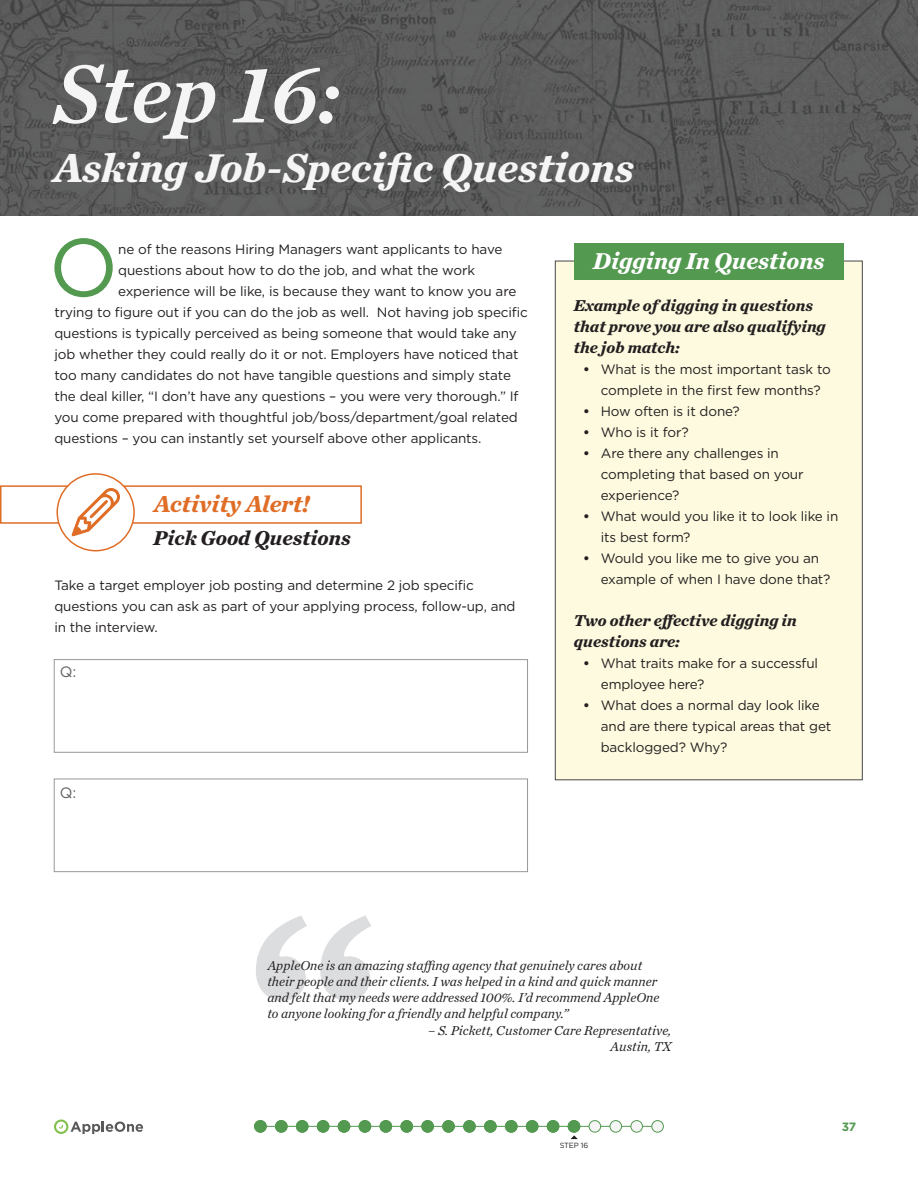
<style>
.page{position:relative;width:918px;height:1188px;background:#fff}
.page>*{position:absolute;margin:0;border:0;box-sizing:border-box;transform-origin:0 0}
.t1{font:700 266.1px "Chronicle Text G1";color:#dcdddf}
.t2{font:italic 85.5px "Chronicle Text G1 Semi";color:#f5f5f6}
.t3{font:81.6px "Gotham";color:#539950}
.t4{font:italic 700 42px "Chronicle Text G1";color:#f5f5f6}
.t5{font:italic 700 24px "Chronicle Text G1";color:#fff}
.t6{font:italic 700 24px "Chronicle Text G1";color:#df6d26}
.t7{font:italic 700 21px "Chronicle Text G1";color:#231f20}
.t8{font:italic 700 16.5px/21px "Chronicle Text G1";color:#231f20}
.t9{font:15px "Gotham";color:#626362}
.t10{font:13.5px/21px "Gotham";letter-spacing:-.01em;color:#231f20}
.t11{font:italic 13.5px/16.2px "Chronicle Text G1";color:#231f20}
.t12{font:700 12px "Gotham";color:#539950}
.t13{font:7.5px "Gotham";letter-spacing:-.02em;color:#231f20}
.s1{font-family:"Chronicle Text G1";font-size:15px}
</style>
<div class="page">
<img style="left:0;top:0;width:918px;height:216px">
<svg style="left:54px;top:1120px;width:89px;height:14px"></svg>
<hr style="left:260px;top:1126px;width:398px;height:1px;background:#539950">
<div style="left:610px;top:1121px;width:12px;height:11px;background:#f5f5f6;border-radius:50%"></div>
<div style="left:610px;top:1120px;width:12px;height:13px;border:1px solid #539950;border-radius:50%"></div>
<div style="left:589px;top:1121px;width:12px;height:11px;background:#f5f5f6;border-radius:50%"></div>
<div style="left:589px;top:1120px;width:12px;height:13px;border:1px solid #539950;border-radius:50%"></div>
<div style="left:652px;top:1121px;width:11px;height:11px;background:#f5f5f6;border-radius:50%"></div>
<div style="left:651px;top:1120px;width:13px;height:13px;border:1px solid #539950;border-radius:50%"></div>
<div style="left:631px;top:1121px;width:11px;height:11px;background:#f5f5f6;border-radius:50%"></div>
<div style="left:631px;top:1120px;width:12px;height:13px;border:1px solid #539950;border-radius:50%"></div>
<div style="left:568px;top:1121px;width:12px;height:11px;background:#539950;border-radius:50%"></div>
<div style="left:568px;top:1120px;width:12px;height:13px;border:1px solid #539950;border-radius:50%"></div>
<div style="left:547px;top:1121px;width:12px;height:11px;background:#539950;border-radius:50%"></div>
<div style="left:547px;top:1120px;width:12px;height:13px;border:1px solid #539950;border-radius:50%"></div>
<div style="left:526px;top:1121px;width:12px;height:11px;background:#539950;border-radius:50%"></div>
<div style="left:526px;top:1120px;width:12px;height:13px;border:1px solid #539950;border-radius:50%"></div>
<div style="left:505px;top:1121px;width:12px;height:11px;background:#539950;border-radius:50%"></div>
<div style="left:505px;top:1120px;width:12px;height:13px;border:1px solid #539950;border-radius:50%"></div>
<div style="left:485px;top:1121px;width:11px;height:11px;background:#539950;border-radius:50%"></div>
<div style="left:484px;top:1120px;width:13px;height:13px;border:1px solid #539950;border-radius:50%"></div>
<div style="left:464px;top:1121px;width:11px;height:11px;background:#539950;border-radius:50%"></div>
<div style="left:463px;top:1120px;width:13px;height:13px;border:1px solid #539950;border-radius:50%"></div>
<div style="left:443px;top:1121px;width:11px;height:11px;background:#539950;border-radius:50%"></div>
<div style="left:442px;top:1120px;width:13px;height:13px;border:1px solid #539950;border-radius:50%"></div>
<div style="left:422px;top:1121px;width:11px;height:11px;background:#539950;border-radius:50%"></div>
<div style="left:421px;top:1120px;width:13px;height:13px;border:1px solid #539950;border-radius:50%"></div>
<div style="left:401px;top:1121px;width:12px;height:11px;background:#539950;border-radius:50%"></div>
<div style="left:401px;top:1120px;width:12px;height:13px;border:1px solid #539950;border-radius:50%"></div>
<div style="left:380px;top:1121px;width:12px;height:11px;background:#539950;border-radius:50%"></div>
<div style="left:380px;top:1120px;width:12px;height:13px;border:1px solid #539950;border-radius:50%"></div>
<div style="left:359px;top:1121px;width:12px;height:11px;background:#539950;border-radius:50%"></div>
<div style="left:359px;top:1120px;width:12px;height:13px;border:1px solid #539950;border-radius:50%"></div>
<div style="left:338px;top:1121px;width:12px;height:11px;background:#539950;border-radius:50%"></div>
<div style="left:338px;top:1120px;width:12px;height:13px;border:1px solid #539950;border-radius:50%"></div>
<div style="left:317px;top:1121px;width:12px;height:11px;background:#539950;border-radius:50%"></div>
<div style="left:317px;top:1120px;width:12px;height:13px;border:1px solid #539950;border-radius:50%"></div>
<div style="left:296px;top:1121px;width:12px;height:11px;background:#539950;border-radius:50%"></div>
<div style="left:296px;top:1120px;width:12px;height:13px;border:1px solid #539950;border-radius:50%"></div>
<div style="left:276px;top:1121px;width:11px;height:11px;background:#539950;border-radius:50%"></div>
<div style="left:275px;top:1120px;width:12px;height:13px;border:1px solid #539950;border-radius:50%"></div>
<div style="left:255px;top:1121px;width:11px;height:11px;background:#539950;border-radius:50%"></div>
<div style="left:254px;top:1120px;width:13px;height:13px;border:1px solid #539950;border-radius:50%"></div>
<svg style="left:571px;top:1135px;width:7px;height:4px"></svg>
<div style="left:555px;top:261px;width:308px;height:519px;background:#fdfadf;border:1px solid #474847"></div>
<div style="left:574px;top:243px;width:270px;height:37px;background:#539950"></div>
<div style="left:0;top:485px;width:362px;height:39px;border:2px solid #df6d26"></div>
<div style="left:57px;top:474px;width:77px;height:77px;background:#fff;border-radius:50%"></div>
<div style="left:56px;top:473px;width:79px;height:78px;border:2px solid #df6d26;border-radius:50%"></div>
<svg style="left:72px;top:488px;width:48px;height:48px"></svg>
<div style="left:54px;top:659px;width:474px;height:94px;border:1px solid #969898"></div>
<div style="left:54px;top:779px;width:474px;height:93px;border:1px solid #969898"></div>
<h2 class="t2" style="left:53px;top:26px;width:290px">Step 16:</h2>
<h3 class="t4" style="left:53px;top:134px;width:583px">Asking Job-Specific Questions</h3>
<h3 class="t3" style="left:49px;top:215px;width:71px">O</h3>
<p class="t10" style="left:118px;top:239px;width:386px">ne of the reasons Hiring Managers want applicants to have</p>
<p class="t10" style="left:118px;top:260px;width:358px">questions about how to do the job, and what the work</p>
<p class="t10" style="left:118px;top:281px;width:400px">experience will be like, is because they want to know you are</p>
<p class="t10" style="left:54px;top:302px;width:475px">trying to figure out if you can do the job as well. Not having job specific</p>
<p class="t10" style="left:54px;top:323px;width:464px">questions is typically perceived as being someone that would take any</p>
<p class="t10" style="left:54px;top:344px;width:466px">job whether they could really do it or not. Employers have noticed that</p>
<p class="t10" style="left:54px;top:365px;width:458px">too many candidates do not have tangible questions and simply state</p>
<p class="t10" style="left:54px;top:386px;width:466px">the deal killer, “I don’t have any questions – you were very thorough.” If</p>
<p class="t10" style="left:54px;top:407px;width:465px">you come prepared with thoughtful job/boss/department/goal related</p>
<p class="t10" style="left:54px;top:428px;width:429px">questions – you can instantly set yourself above other applicants.</p>
<h3 class="t6" style="left:153px;top:484px;width:158px">Activity Alert!</h3>
<h3 class="t7" style="left:153px;top:521px;width:199px">Pick Good Questions</h3>
<p class="t10" style="left:54px;top:575px;width:463px">Take a target employer job posting and determine 2 job specific questions you can ask as part of your applying process, follow-up, and in the interview.</p>
<p class="t9" style="left:60px;top:662px;width:18px">Q:</p>
<p class="t9" style="left:60px;top:783px;width:18px">Q:</p>
<h3 class="t5" style="left:593px;top:241px;width:233px">Digging In Questions</h3>
<p class="t8" style="left:574px;top:294px;width:254px">Example of digging in questions that prove you are also qualifying the job match:</p>
<p class="t10" style="left:583px;top:358px;width:250px;text-align:center"><span class="s1">•</span> What is the most important task to complete in the first few months?</p>
<p class="t10" style="left:583px;top:400px;width:158px"><span class="s1">•</span> How often is it done?</p>
<p class="t10" style="left:583px;top:421px;width:107px"><span class="s1">•</span> Who is it for?</p>
<p class="t10" style="left:601px;top:442px;width:204px;text-indent:-18px"><span class="s1">•</span> Are there any challenges in completing that based on your experience?</p>
<p class="t10" style="left:601px;top:505px;width:239px;text-indent:-18px"><span class="s1">•</span> What would you like it to look like in its best form?</p>
<p class="t10" style="left:601px;top:547px;width:231px;text-indent:-18px"><span class="s1">•</span> Would you like me to give you an example of when I have done that?</p>
<p class="t8" style="left:574px;top:609px;width:225px">Two other effective digging in questions are:</p>
<p class="t10" style="left:601px;top:652px;width:219px;text-indent:-18px"><span class="s1">•</span> What traits make for a successful employee here?</p>
<p class="t10" style="left:601px;top:694px;width:232px;text-indent:-18px"><span class="s1">•</span> What does a normal day look like and are there typical areas that get backlogged? Why?</p>
<h1 class="t1" style="left:244px;top:793px;width:140px">“</h1>
<p class="t11" style="left:267px;top:956px;width:394px">AppleOne is an amazing staffing agency that genuinely cares about their people and their clients. I was helped in a kind and quick manner and felt that my needs were addressed 100%. I’d recommend AppleOne to anyone looking for a friendly and helpful company.”</p>
<p class="t11" style="left:428px;top:1021px;width:245px;text-align:right">– S. Pickett, Customer Care Representative,<br>Austin, TX</p>
<p class="t13" style="left:560px;top:1140px;width:30px">STEP 16</p>
<p class="t12" style="left:842px;top:1119px;width:16px">37</p>
</div>
